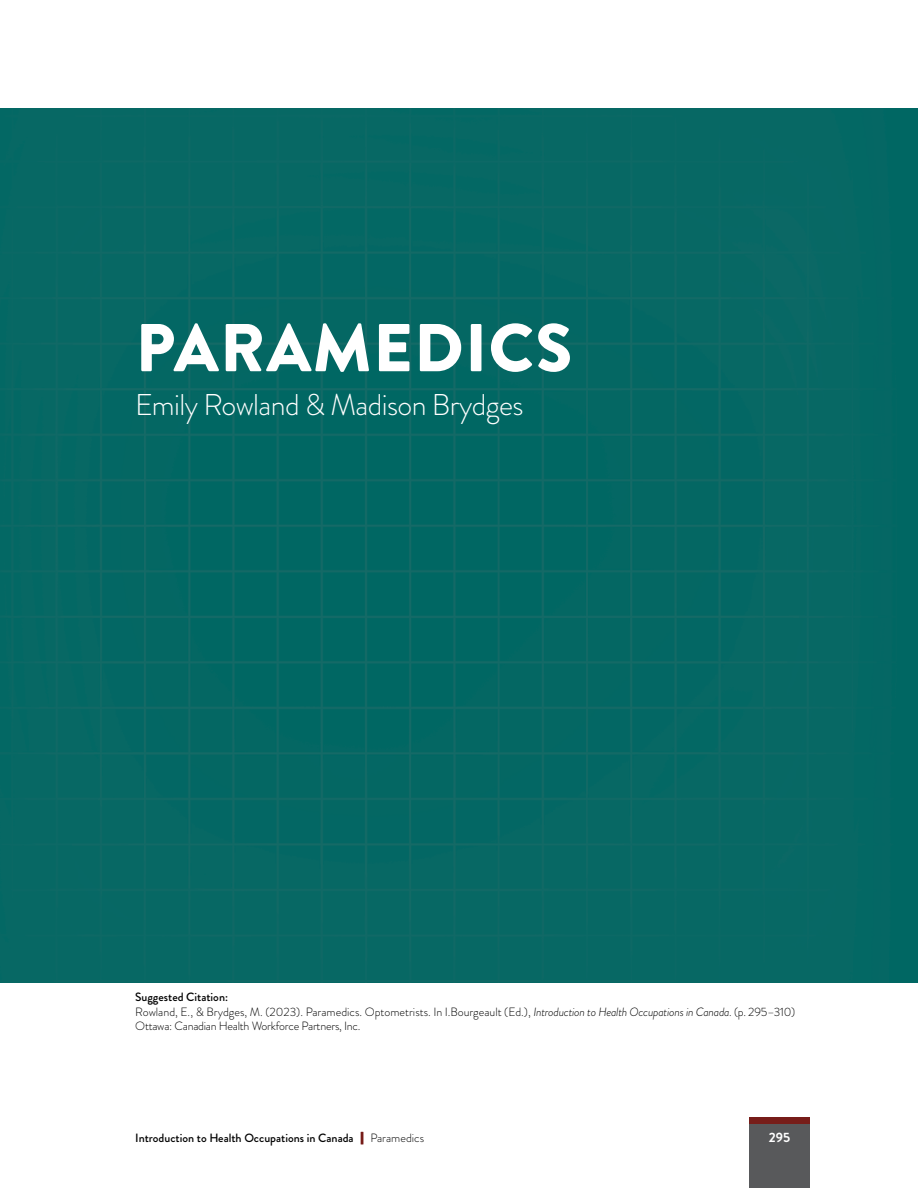
<style>
.page{position:relative;width:918px;height:1188px;background:#fff}
.page>*{position:absolute;margin:0;border:0;box-sizing:border-box;transform-origin:0 0}
.t1{font:900 67.5px "Brandon Grotesque";letter-spacing:.02em;color:#fff}
.t2{font:300 30px "Brandon Grotesque";letter-spacing:-.02em;color:#fff}
.t3{font:700 13.5px "Brandon Grotesque";color:#fff}
.t4{font:300 12px/14.4px "Brandon Grotesque";letter-spacing:-.015em;color:#000}
.t5{font:500 12px "Brandon Grotesque";color:#000}
.s1{font-style:italic}
.s2{color:#771d19}
.s3{font-weight:300}
</style>
<div class="page">
<div style="left:749px;top:1117px;width:61px;height:7px;background:#771d19"></div>
<div style="left:0;top:108px;width:918px;height:875px;background:#076864"></div>
<div style="left:749px;top:1124px;width:61px;height:64px;background:#58595b"></div>
<h2 class="t1" style="left:135px;top:300px;width:438px">PARAMEDICS</h2>
<p class="t2" style="left:135px;top:384px;width:390px">Emily Rowland &amp; Madison Brydges</p>
<p class="t5" style="left:135px;top:989px;width:94px">Suggested Citation:</p>
<p class="t4" style="left:135px;top:1005px;width:661px">Rowland, E., &amp; Brydges, M. (2023). Paramedics. Optometrists. In I.Bourgeault (Ed.), <span class="s1">Introduction to Health Occupations in Canada.</span> (p. 295–310)<br>Ottawa: Canadian Health Workforce Partners, Inc.</p>
<p class="t5" style="left:135px;top:1130px;width:290px">Introduction to Health Occupations in Canada <span class="s2">|</span><span class="s3">Paramedics</span></p>
<p class="t3" style="left:769px;top:1128px;width:23px">295</p>
</div>
